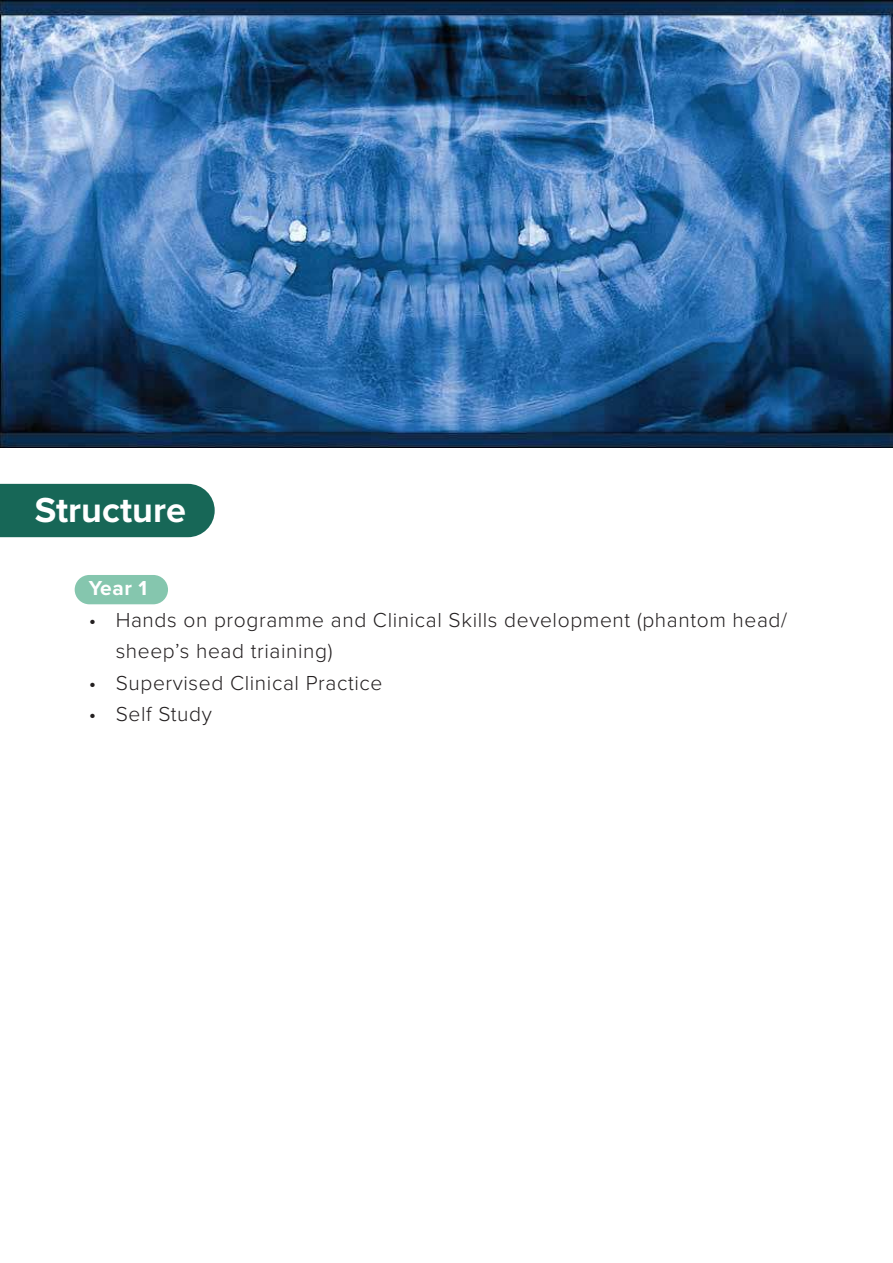
<style>
.page{position:relative;width:893px;height:1263px;background:#fff}
.page>*{position:absolute;margin:0;border:0;box-sizing:border-box;transform-origin:0 0}
.t1{font:700 36px "Proxima Nova";color:#fff}
.t2{font:300 21px/31.5px "Proxima Nova";letter-spacing:.03em;color:#231f20}
.t3{font:700 21px "Proxima Nova";color:#fff}
</style>
<div class="page">
<div style="left:75px;top:575px;width:93px;height:29px;background:#85c6ae;border-radius:15px"></div>
<div style="left:0;top:484px;width:215px;height:53px;background:#176757"></div>
<img style="left:0;top:0;width:893px;height:448px">
<h1 class="t1" style="left:35px;top:495px;width:153px">Structure</h1>
<p class="t3" style="left:89px;top:579px;width:60px">Year 1</p>
<p class="t2" style="left:116px;top:605px;width:673px;text-indent:-27px">• Hands on programme and Clinical Skills development (phantom head/ sheep’s head triaining)</p>
<p class="t2" style="left:89px;top:668px;width:295px">• Supervised Clinical Practice</p>
<p class="t2" style="left:89px;top:700px;width:125px">• Self Study</p>
</div>
